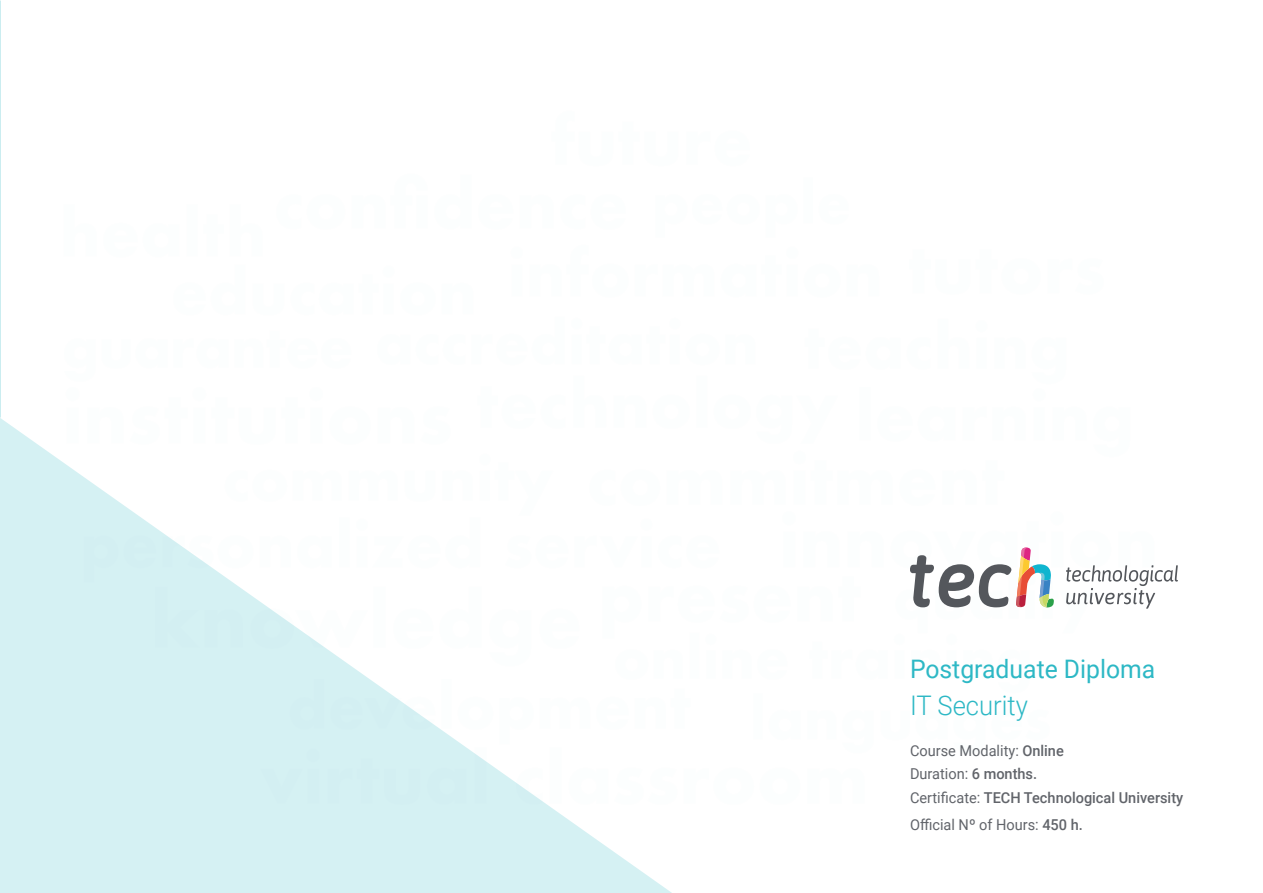
<style>
.page{position:relative;width:1263px;height:893px;background:#fff}
.page>*{position:absolute;margin:0;border:0;box-sizing:border-box;transform-origin:0 0}
.t1{font:300 27px "Roboto";color:#2db8c5;scale:.95 1}
.t2{font:25.5px "Roboto";color:#2db8c5}
.t3{font:500 15px/23.7px "Roboto";color:#61646a}
.t4{font:15px "Roboto";color:#61646a}
.s1{font-weight:400}
.s2{font-weight:500}
</style>
<div class="page">
<svg style="left:0;top:418px;width:672px;height:475px;background:#d8f2f3"></svg>
<svg style="left:64px;top:418px;width:1114px;height:387px"></svg>
<h2 class="t2" style="left:910px;top:651px;width:247px">Postgraduate Diploma</h2>
<h1 class="t1" style="left:910px;top:686px;width:126px">IT Security</h1>
<p class="t3" style="left:910px;top:738px;width:275px"><span class="s1">Course Modality:</span> Online<br><span class="s1">Duration:</span> 6 months.<br><span class="s1">Certificate:</span> TECH Technological University</p>
<p class="t4" style="left:910px;top:814px;width:174px">Official Nº of Hours: <span class="s2">450 h.</span></p>
</div>
